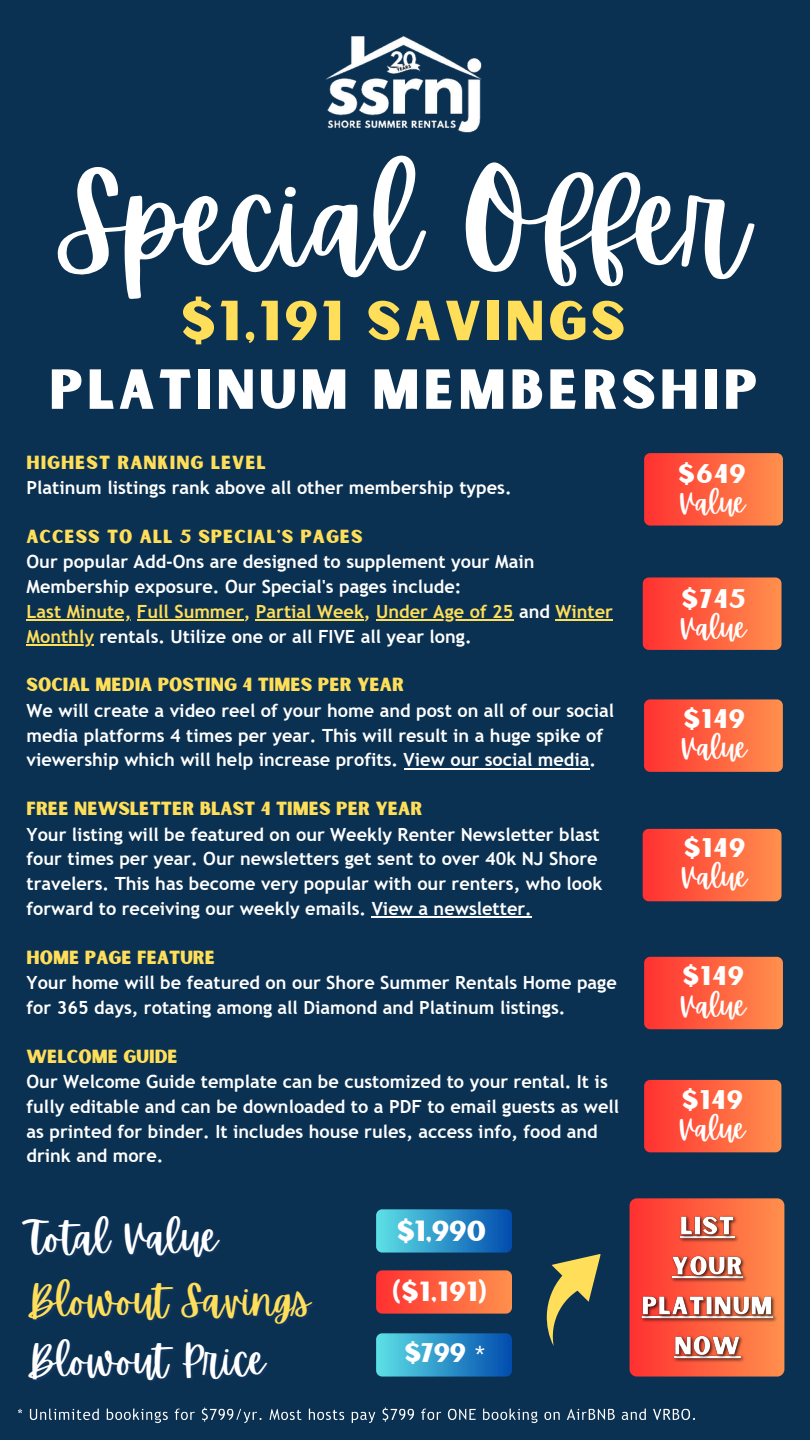
<style>
.page{position:relative;width:810px;height:1440px;background:#0b3152}
.page>*{position:absolute;margin:0;border:0;box-sizing:border-box;transform-origin:0 0}
.t1{font:126px "Apricots";color:#fff}
.t2{font:53.9px/68.7px "Sunborn Sans One";letter-spacing:.075em;color:#fff;text-align:center}
.t3{font:41px "Apricots";color:#fff}
.t4{font:41px "Apricots";color:#ffde59}
.t5{font:28.7px "Apricots";color:#fff}
.t6{font:27.9px "Sunborn Sans One";color:#fff}
.t7{font:26.5px "Sunborn Sans One";color:#fff}
.t8{font:25.7px "Sunborn Sans One";letter-spacing:.06em;color:#fff}
.t9{font:700 18.2px/24.8px "Trebuchet MS";color:#fff}
.t10{font:700 18.2px "Trebuchet MS";color:#ffde59}
.t11{font:18.2px "Sunborn Sans One";letter-spacing:.05em;color:#ffde59}
.t12{font:18.2px "Sunborn Sans One";color:#ffde59}
.s1{color:#ffde59}
.s2{color:#fff}
.s3{font-family:"Sunborn Sans One";font-weight:400;color:#ffde59}
.s4{font-family:"Arimo";font-size:25px}
</style>
<div class="page">
<img style="left:325px;top:36px;width:157px;height:97px">
<img style="left:18px;top:1407px;width:677px;height:16px">
<div style="left:644px;top:453px;width:139px;height:73px;background:linear-gradient(to right,#ff3131,#ff904d);border-radius:6px"></div>
<hr style="left:27px;top:619px;width:104px;height:2px;background:#ffde59">
<hr style="left:137px;top:619px;width:107px;height:2px;background:#ffde59">
<hr style="left:256px;top:619px;width:108px;height:2px;background:#ffde59">
<hr style="left:376px;top:619px;width:138px;height:2px;background:#ffde59">
<hr style="left:555px;top:619px;width:58px;height:2px;background:#ffde59">
<hr style="left:27px;top:644px;width:67px;height:2px;background:#ffde59">
<hr style="left:404px;top:768px;width:186px;height:1px;background:#fff">
<hr style="left:372px;top:916px;width:160px;height:2px;background:#fff">
<div style="left:643px;top:577px;width:138px;height:73px;background:linear-gradient(to right,#ff3131,#ff8f4c);border-radius:6px"></div>
<div style="left:376px;top:1209px;width:136px;height:44px;background:linear-gradient(to right,#5de0e6,#024dae);border-radius:6px"></div>
<div style="left:376px;top:1270px;width:136px;height:44px;background:linear-gradient(to right,#ff3131,#ff8f4c);border-radius:6px"></div>
<div style="left:644px;top:699px;width:139px;height:73px;background:linear-gradient(to right,#ff3131,#ff904d);border-radius:6px"></div>
<div style="left:643px;top:829px;width:139px;height:72px;background:linear-gradient(to right,#ff3131,#ff904d);border-radius:6px"></div>
<div style="left:644px;top:957px;width:139px;height:72px;background:linear-gradient(to right,#ff3131,#ff904d);border-radius:6px"></div>
<div style="left:644px;top:1080px;width:137px;height:72px;background:linear-gradient(to right,#ff3131,#ff904d);border-radius:6px"></div>
<div style="left:630px;top:1198px;width:154px;height:179px;background:linear-gradient(to right,#ff3131,#ff8f4c);border-radius:7px"></div>
<svg style="left:546px;top:1254px;width:55px;height:92px"></svg>
<img style="left:637px;top:1210px;width:141px;height:155px">
<div style="left:376px;top:1333px;width:136px;height:44px;background:linear-gradient(to right,#5de0e6,#024dae);border-radius:6px"></div>
<h1 class="t1" style="left:56px;top:150px;width:691px">Special Offer</h1>
<h2 class="t2" style="left:49px;top:290px;width:710px"><span class="s1">$1,191 SAVINGS<br></span>PLATINUM MEMBERSHIP</h2>
<p class="t11" style="left:27px;top:450px;width:241px">HIGHEST RANKING LEVEL</p>
<p class="t9" style="left:27px;top:475px;width:487px">Platinum listings rank above all other membership types.</p>
<p class="t11" style="left:27px;top:525px;width:338px">ACCESS TO ALL 5 SPECIAL'S PAGES</p>
<p class="t9" style="left:27px;top:549px;width:509px">Our popular Add-Ons are designed to supplement your Main<br>Membership exposure. Our Special's pages include:</p>
<p class="t10" style="left:27px;top:601px;width:588px">Last Minute, Full Summer, Partial Week, Under Age of 25 <span class="s2">and</span> Winter</p>
<p class="t9" style="left:27px;top:624px;width:447px"><span class="s1">Monthly</span> rentals. Utilize one or all FIVE all year long.</p>
<p class="t9" style="left:27px;top:672px;width:589px"><span class="s3">SOCIAL MEDIA POSTING 4 TIMES PER YEAR<br></span>We will create a video reel of your home and post on all of our social media platforms 4 times per year. This will result in a huge spike of viewership which will help increase profits. View our social media.</p>
<p class="t9" style="left:27px;top:796px;width:575px;line-height:25.1px"><span class="s3">FREE NEWSLETTER BLAST 4 TIMES PER YEAR<br></span>Your listing will be featured on our Weekly Renter Newsletter blast four times per year. Our newsletters get sent to over 40k NJ Shore</p>
<p class="t9" style="left:27px;top:871px;width:577px">travelers. This has become very popular with our renters, who look forward to receiving our weekly emails. View a newsletter.</p>
<p class="t12" style="left:27px;top:945px;width:190px">HOME PAGE FEATURE</p>
<p class="t9" style="left:27px;top:970px;width:592px">Your home will be featured on our Shore Summer Rentals Home page for 365 days, rotating among all Diamond and Platinum listings.</p>
<p class="t12" style="left:27px;top:1044px;width:153px">WELCOME GUIDE</p>
<p class="t9" style="left:27px;top:1069px;width:594px">Our Welcome Guide template can be customized to your rental. It is fully editable and can be downloaded to a PDF to email guests as well as printed for binder. It includes house rules, access info, food and drink and more.</p>
<p class="t3" style="left:27px;top:1214px;width:193px">Total Value</p>
<h6 class="t6" style="left:397px;top:1213px;width:90px">$1,990</h6>
<h4 class="t4" style="left:27px;top:1277px;width:285px">Blowout Savings</h4>
<h6 class="t3" style="left:27px;top:1337px;width:240px">Blowout Price</h6>
<h4 class="t7" style="left:393px;top:1275px;width:95px">($1,191)</h4>
<h6 class="t8" style="left:405px;top:1337px;width:81px">$799 <span class="s4">*</span></h6>
<p class="t8" style="left:678px;top:457px;width:69px">$649</p>
<h4 class="t5" style="left:679px;top:486px;width:68px">Value</h4>
<h4 class="t8" style="left:682px;top:582px;width:65px">$745</h4>
<h6 class="t5" style="left:680px;top:612px;width:68px">Value</h6>
<h4 class="t8" style="left:684px;top:702px;width:63px">$149</h4>
<h6 class="t5" style="left:680px;top:731px;width:68px">Value</h6>
<h4 class="t8" style="left:684px;top:832px;width:63px">$149</h4>
<h6 class="t5" style="left:681px;top:861px;width:68px">Value</h6>
<h4 class="t8" style="left:683px;top:960px;width:63px">$149</h4>
<h3 class="t5" style="left:679px;top:989px;width:68px">Value</h3>
<h3 class="t8" style="left:682px;top:1083px;width:63px">$149</h3>
<h3 class="t5" style="left:678px;top:1112px;width:68px">Value</h3>
</div>
